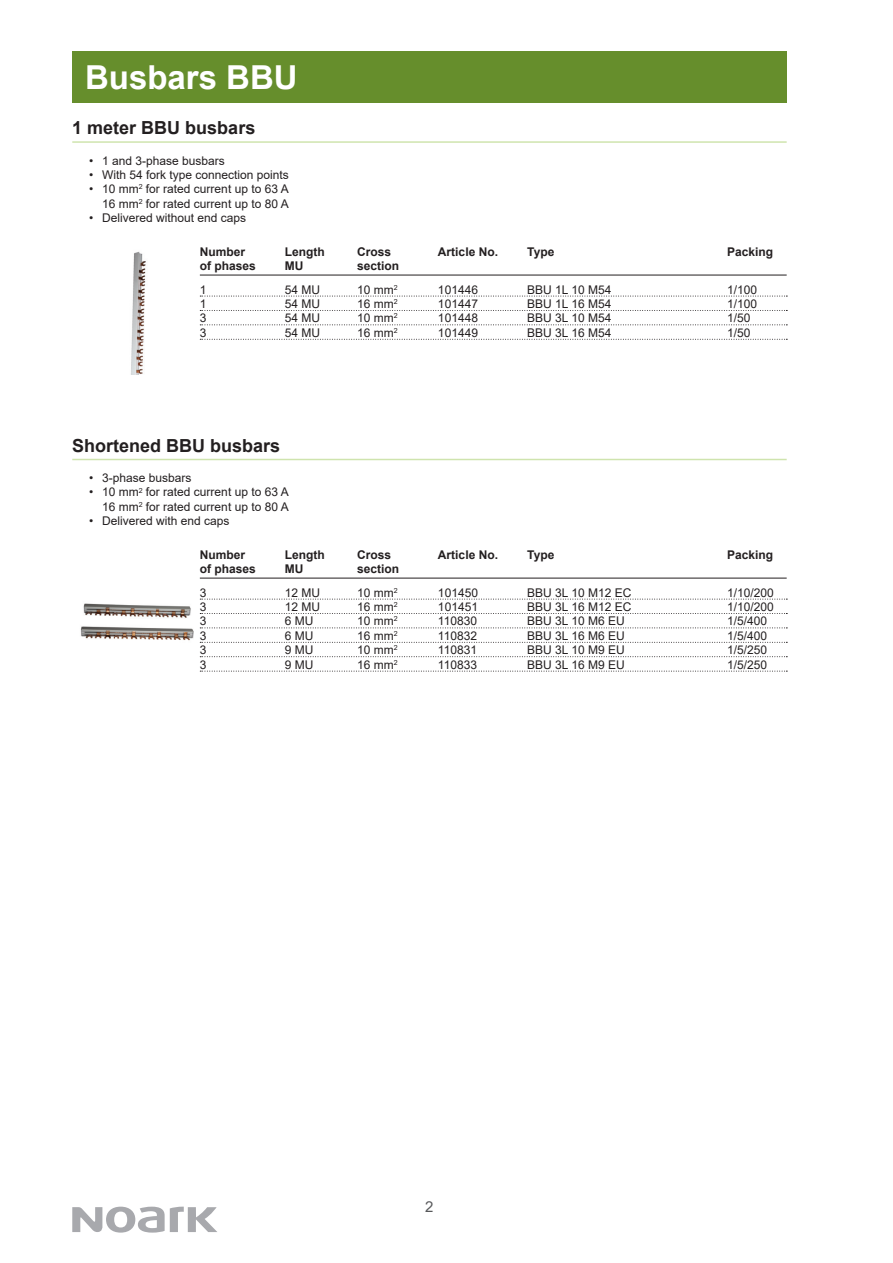
<style>
.page{position:relative;width:893px;height:1263px;background:#fff}
.page>*{position:absolute;margin:0;border:0;box-sizing:border-box;transform-origin:0 0}
.t1{font:700 33px "Arial";color:#fff}
.t2{font:700 18px "Arial";color:#231f20}
.t3{font:15px "Arial";color:#57585a}
.t4{font:12px/14.4px "Arial";color:#231f20;text-align:right}
.t5{font:700 12px "Arial";color:#231f20}
</style>
<div class="page">
<div style="left:72px;top:51px;width:715px;height:51px;background:#668e2c"></div>
<svg style="left:72px;top:1206px;width:145px;height:26px"></svg>
<svg style="left:200px;top:296px;width:587px;height:1px"></svg>
<svg style="left:200px;top:310px;width:587px;height:1px"></svg>
<svg style="left:200px;top:324px;width:587px;height:1px"></svg>
<svg style="left:200px;top:339px;width:587px;height:1px"></svg>
<img style="left:131px;top:251px;width:15px;height:124px">
<hr style="left:200px;top:275px;width:587px;height:1px;background:#231f20">
<hr style="left:72px;top:141px;width:715px;height:2px;background:#cfe4ae">
<svg style="left:200px;top:599px;width:587px;height:1px"></svg>
<svg style="left:200px;top:613px;width:587px;height:1px"></svg>
<svg style="left:200px;top:627px;width:587px;height:1px"></svg>
<svg style="left:200px;top:642px;width:587px;height:1px"></svg>
<svg style="left:200px;top:656px;width:587px;height:1px"></svg>
<svg style="left:200px;top:671px;width:587px;height:1px"></svg>
<img style="left:80px;top:603px;width:114px;height:38px">
<hr style="left:200px;top:578px;width:587px;height:1px;background:#231f20">
<hr style="left:72px;top:459px;width:715px;height:1px;background:#cfe4ae">
<h1 class="t1" style="left:85px;top:54px;width:214px">Busbars BBU</h1>
<h2 class="t2" style="left:72px;top:115px;width:185px">1 meter BBU busbars</h2>
<p class="t4" style="left:89px;top:153px;width:137px">• 1 and 3-phase busbars</p>
<p class="t4" style="left:89px;top:168px;width:201px">• With 54 fork type connection points</p>
<p class="t4" style="left:89px;top:182px;width:201px">• 10 mm<sup>2</sup> for rated current up to 63 A<br>16 mm<sup>2</sup> for rated current up to 80 A</p>
<p class="t4" style="left:89px;top:211px;width:158px">• Delivered without end caps</p>
<p class="t5" style="left:200px;top:243px;width:47px">Number</p>
<p class="t5" style="left:285px;top:243px;width:41px">Length</p>
<p class="t5" style="left:357px;top:243px;width:36px">Cross</p>
<p class="t5" style="left:438px;top:243px;width:62px">Article No.</p>
<p class="t5" style="left:527px;top:243px;width:29px">Type</p>
<p class="t5" style="left:727px;top:243px;width:48px">Packing</p>
<p class="t5" style="left:200px;top:258px;width:58px">of phases</p>
<p class="t5" style="left:285px;top:258px;width:20px">MU</p>
<p class="t5" style="left:357px;top:258px;width:44px">section</p>
<p class="t4" style="left:200px;top:282px;width:8px">1</p>
<p class="t4" style="left:285px;top:282px;width:37px">54 MU</p>
<p class="t4" style="left:357px;top:282px;width:42px">10 mm<sup>2</sup></p>
<p class="t4" style="left:438px;top:282px;width:42px">101446</p>
<p class="t4" style="left:527px;top:282px;width:86px">BBU 1L 10 M54</p>
<p class="t4" style="left:727px;top:282px;width:32px">1/100</p>
<p class="t4" style="left:200px;top:296px;width:8px">1</p>
<p class="t4" style="left:285px;top:296px;width:37px">54 MU</p>
<p class="t4" style="left:357px;top:296px;width:42px">16 mm<sup>2</sup></p>
<p class="t4" style="left:438px;top:296px;width:42px">101447</p>
<p class="t4" style="left:527px;top:296px;width:86px">BBU 1L 16 M54</p>
<p class="t4" style="left:727px;top:296px;width:32px">1/100</p>
<p class="t4" style="left:200px;top:311px;width:8px">3</p>
<p class="t4" style="left:285px;top:311px;width:37px">54 MU</p>
<p class="t4" style="left:357px;top:311px;width:42px">10 mm<sup>2</sup></p>
<p class="t4" style="left:438px;top:311px;width:42px">101448</p>
<p class="t4" style="left:527px;top:311px;width:86px">BBU 3L 10 M54</p>
<p class="t4" style="left:727px;top:311px;width:25px">1/50</p>
<p class="t4" style="left:200px;top:325px;width:8px">3</p>
<p class="t4" style="left:285px;top:325px;width:37px">54 MU</p>
<p class="t4" style="left:357px;top:325px;width:42px">16 mm<sup>2</sup></p>
<p class="t4" style="left:438px;top:325px;width:42px">101449</p>
<p class="t4" style="left:527px;top:325px;width:86px">BBU 3L 16 M54</p>
<p class="t4" style="left:727px;top:325px;width:25px">1/50</p>
<h2 class="t2" style="left:72px;top:433px;width:210px">Shortened BBU busbars</h2>
<p class="t4" style="left:89px;top:471px;width:104px">• 3-phase busbars</p>
<p class="t4" style="left:89px;top:485px;width:201px">• 10 mm<sup>2</sup> for rated current up to 63 A<br>16 mm<sup>2</sup> for rated current up to 80 A</p>
<p class="t4" style="left:89px;top:514px;width:142px">• Delivered with end caps</p>
<p class="t5" style="left:200px;top:546px;width:47px">Number</p>
<p class="t5" style="left:285px;top:546px;width:41px">Length</p>
<p class="t5" style="left:357px;top:546px;width:36px">Cross</p>
<p class="t5" style="left:438px;top:546px;width:62px">Article No.</p>
<p class="t5" style="left:527px;top:546px;width:29px">Type</p>
<p class="t5" style="left:727px;top:546px;width:48px">Packing</p>
<p class="t5" style="left:200px;top:561px;width:58px">of phases</p>
<p class="t5" style="left:285px;top:561px;width:20px">MU</p>
<p class="t5" style="left:357px;top:561px;width:44px">section</p>
<p class="t4" style="left:200px;top:585px;width:8px">3</p>
<p class="t4" style="left:285px;top:585px;width:37px">12 MU</p>
<p class="t4" style="left:357px;top:585px;width:42px">10 mm<sup>2</sup></p>
<p class="t4" style="left:438px;top:585px;width:42px">101450</p>
<p class="t4" style="left:527px;top:585px;width:106px">BBU 3L 10 M12 EC</p>
<p class="t4" style="left:727px;top:585px;width:48px">1/10/200</p>
<p class="t4" style="left:200px;top:599px;width:8px">3</p>
<p class="t4" style="left:285px;top:599px;width:37px">12 MU</p>
<p class="t4" style="left:357px;top:599px;width:42px">16 mm<sup>2</sup></p>
<p class="t4" style="left:438px;top:599px;width:42px">101451</p>
<p class="t4" style="left:527px;top:599px;width:106px">BBU 3L 16 M12 EC</p>
<p class="t4" style="left:727px;top:599px;width:48px">1/10/200</p>
<p class="t4" style="left:200px;top:614px;width:8px">3</p>
<p class="t4" style="left:285px;top:614px;width:30px">6 MU</p>
<p class="t4" style="left:357px;top:614px;width:42px">10 mm<sup>2</sup></p>
<p class="t4" style="left:438px;top:614px;width:41px">110830</p>
<p class="t4" style="left:527px;top:614px;width:99px">BBU 3L 10 M6 EU</p>
<p class="t4" style="left:727px;top:614px;width:42px">1/5/400</p>
<p class="t4" style="left:200px;top:628px;width:8px">3</p>
<p class="t4" style="left:285px;top:628px;width:30px">6 MU</p>
<p class="t4" style="left:357px;top:628px;width:42px">16 mm<sup>2</sup></p>
<p class="t4" style="left:438px;top:628px;width:41px">110832</p>
<p class="t4" style="left:527px;top:628px;width:99px">BBU 3L 16 M6 EU</p>
<p class="t4" style="left:727px;top:628px;width:42px">1/5/400</p>
<p class="t4" style="left:200px;top:643px;width:8px">3</p>
<p class="t4" style="left:285px;top:643px;width:30px">9 MU</p>
<p class="t4" style="left:357px;top:643px;width:42px">10 mm<sup>2</sup></p>
<p class="t4" style="left:438px;top:643px;width:41px">110831</p>
<p class="t4" style="left:527px;top:643px;width:99px">BBU 3L 10 M9 EU</p>
<p class="t4" style="left:727px;top:643px;width:42px">1/5/250</p>
<p class="t4" style="left:200px;top:657px;width:8px">3</p>
<p class="t4" style="left:285px;top:657px;width:30px">9 MU</p>
<p class="t4" style="left:357px;top:657px;width:42px">16 mm<sup>2</sup></p>
<p class="t4" style="left:438px;top:657px;width:41px">110833</p>
<p class="t4" style="left:527px;top:657px;width:99px">BBU 3L 16 M9 EU</p>
<p class="t4" style="left:727px;top:657px;width:42px">1/5/250</p>
<p class="t3" style="left:425px;top:1197px;width:10px">2</p>
</div>
